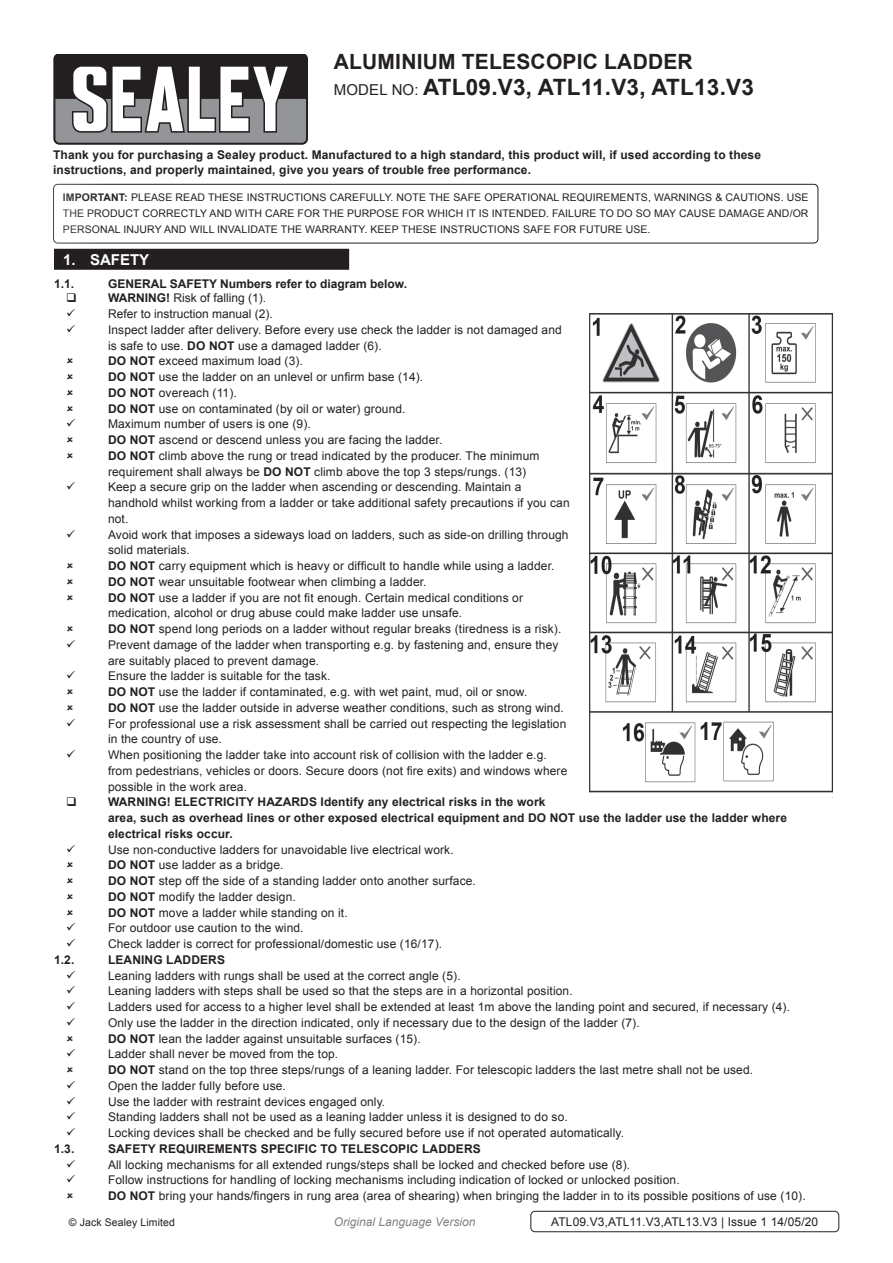
<style>
.page{position:relative;width:893px;height:1263px;background:#fff}
.page>*{position:absolute;margin:0;border:0;box-sizing:border-box;transform-origin:0 0}
.Instructions_Model_N{font:700 22.5px "Arial";letter-spacing:.01em;color:#231f20}
.Product_Description{font:700 21px "Arial";letter-spacing:.01em;color:#231f20}
.t1{font:700 15px "Arial";color:#fff}
.Body__Footer{font:12px/15.8px "Arial";letter-spacing:.01em;color:#231f20}
.Body{font:700 12px/15.8px "Arial";letter-spacing:.01em;color:#231f20}
.Body-2{font:12px "Arial";letter-spacing:.01em;color:#231f20}
.t2{font:italic 12px "Arial";color:#808285}
.Body__Justified__7pt{font:10.5px/15.8px "Arial";letter-spacing:.01em;color:#231f20;text-align:justify}
.s1{font-weight:400;font-size:15px}
.s2{font-weight:700}
</style>
<div class="page">
<svg style="left:53px;top:54px;width:255px;height:90px"></svg>
<div style="left:53px;top:184px;width:765px;height:59px;border:1px solid #231f20;border-radius:4px"></div>
<div style="left:530px;top:1211px;width:309px;height:21px;border:1px solid #231f20;border-radius:4px"></div>
<img style="left:589px;top:313px;width:244px;height:485px">
<div style="left:54px;top:249px;width:295px;height:21px;background:#231f20"></div>
<p class="Product_Description" style="left:334px;top:48px;width:360px">ALUMINIUM TELESCOPIC LADDER</p>
<p class="Instructions_Model_N" style="left:334px;top:72px;width:422px"><span class="s1">MODEL NO:</span> ATL09.V3, ATL11.V3, ATL13.V3</p>
<p class="Body" style="left:53px;top:147px;width:709px">Thank you for purchasing a Sealey product. Manufactured to a high standard, this product will, if used according to these instructions, and properly maintained, give you years of trouble free performance.</p>
<p class="Body__Justified__7pt" style="left:63px;top:190px;width:747px"><span class="s2">IMPORTANT:</span> PLEASE READ THESE INSTRUCTIONS CAREFULLY. NOTE THE SAFE OPERATIONAL REQUIREMENTS, WARNINGS &amp; CAUTIONS. USE THE PRODUCT CORRECTLY AND WITH CARE FOR THE PURPOSE FOR WHICH IT IS INTENDED. FAILURE TO DO SO MAY CAUSE DAMAGE AND/OR PERSONAL INJURY AND WILL INVALIDATE THE WARRANTY. KEEP THESE INSTRUCTIONS SAFE FOR FUTURE USE.</p>
<p class="t1" style="left:63px;top:249px;width:88px">1. SAFETY</p>
<p class="Body" style="left:54px;top:276px;width:22px">1.1.</p>
<p class="Body" style="left:108px;top:276px;width:301px">GENERAL SAFETY Numbers refer to diagram below.</p>
<p class="Body__Footer" style="left:108px;top:290px;width:160px"><span class="s2">WARNING!</span> Risk of falling (1).</p>
<p class="Body__Footer" style="left:108px;top:306px;width:166px">Refer to instruction manual (2).</p>
<p class="Body__Footer" style="left:108px;top:322px;width:455px">Inspect ladder after delivery. Before every use check the ladder is not damaged and</p>
<p class="Body-2" style="left:108px;top:337px;width:275px">is safe to use. <span class="s2">DO NOT</span> use a damaged ladder (6).</p>
<p class="Body__Footer" style="left:108px;top:353px;width:196px"><span class="s2">DO NOT</span> exceed maximum load (3).</p>
<p class="Body__Footer" style="left:108px;top:369px;width:317px"><span class="s2">DO NOT</span> use the ladder on an unlevel or unfirm base (14).</p>
<p class="Body__Footer" style="left:108px;top:385px;width:130px"><span class="s2">DO NOT</span> overeach (11).</p>
<p class="Body__Footer" style="left:108px;top:401px;width:299px"><span class="s2">DO NOT</span> use on contaminated (by oil or water) ground.</p>
<p class="Body__Footer" style="left:108px;top:416px;width:204px">Maximum number of users is one (9).</p>
<p class="Body__Footer" style="left:108px;top:432px;width:336px"><span class="s2">DO NOT</span> ascend or descend unless you are facing the ladder.</p>
<p class="Body__Footer" style="left:108px;top:448px;width:433px"><span class="s2">DO NOT</span> climb above the rung or tread indicated by the producer. The minimum requirement shall always be <span class="s2">DO NOT</span> climb above the top 3 steps/rungs. (13)</p>
<p class="Body__Footer" style="left:108px;top:479px;width:463px">Keep a secure grip on the ladder when ascending or descending. Maintain a handhold whilst working from a ladder or take additional safety precautions if you can not.</p>
<p class="Body__Footer" style="left:108px;top:527px;width:462px">Avoid work that imposes a sideways load on ladders, such as side-on drilling through solid materials.</p>
<p class="Body__Footer" style="left:108px;top:558px;width:448px"><span class="s2">DO NOT</span> carry equipment which is heavy or difficult to handle while using a ladder.</p>
<p class="Body__Footer" style="left:108px;top:574px;width:320px"><span class="s2">DO NOT</span> wear unsuitable footwear when climbing a ladder.</p>
<p class="Body__Footer" style="left:108px;top:590px;width:417px"><span class="s2">DO NOT</span> use a ladder if you are not fit enough. Certain medical conditions or medication, alcohol or drug abuse could make ladder use unsafe.</p>
<p class="Body__Footer" style="left:108px;top:621px;width:455px"><span class="s2">DO NOT</span> spend long periods on a ladder without regular breaks (tiredness is a risk).</p>
<p class="Body__Footer" style="left:108px;top:637px;width:452px">Prevent damage of the ladder when transporting e.g. by fastening and, ensure they are suitably placed to prevent damage.</p>
<p class="Body__Footer" style="left:108px;top:668px;width:224px">Ensure the ladder is suitable for the task.</p>
<p class="Body__Footer" style="left:108px;top:684px;width:421px"><span class="s2">DO NOT</span> use the ladder if contaminated, e.g. with wet paint, mud, oil or snow.</p>
<p class="Body__Footer" style="left:108px;top:700px;width:457px"><span class="s2">DO NOT</span> use the ladder outside in adverse weather conditions, such as strong wind.</p>
<p class="Body__Footer" style="left:108px;top:716px;width:460px">For professional use a risk assessment shall be carried out respecting the legislation in the country of use.</p>
<p class="Body__Footer" style="left:108px;top:747px;width:461px">When positioning the ladder take into account risk of collision with the ladder e.g. from pedestrians, vehicles or doors. Secure doors (not fire exits) and windows where possible in the work area.</p>
<p class="Body" style="left:108px;top:795px;width:680px">WARNING! ELECTRICITY HAZARDS Identify any electrical risks in the work<br>area, such as overhead lines or other exposed electrical equipment and DO NOT use the ladder use the ladder where electrical risks occur.</p>
<p class="Body__Footer" style="left:108px;top:842px;width:347px">Use non-conductive ladders for unavoidable live electrical work.</p>
<p class="Body__Footer" style="left:108px;top:857px;width:177px"><span class="s2">DO NOT</span> use ladder as a bridge.</p>
<p class="Body__Footer" style="left:108px;top:873px;width:369px"><span class="s2">DO NOT</span> step off the side of a standing ladder onto another surface.</p>
<p class="Body__Footer" style="left:108px;top:889px;width:189px"><span class="s2">DO NOT</span> modify the ladder design.</p>
<p class="Body__Footer" style="left:108px;top:905px;width:241px"><span class="s2">DO NOT</span> move a ladder while standing on it.</p>
<p class="Body__Footer" style="left:108px;top:920px;width:197px">For outdoor use caution to the wind.</p>
<p class="Body__Footer" style="left:108px;top:936px;width:336px">Check ladder is correct for professional/domestic use (16/17).</p>
<p class="Body" style="left:54px;top:952px;width:22px">1.2.</p>
<p class="Body" style="left:108px;top:952px;width:119px">LEANING LADDERS</p>
<p class="Body__Footer" style="left:108px;top:968px;width:354px">Leaning ladders with rungs shall be used at the correct angle (5).</p>
<p class="Body__Footer" style="left:108px;top:983px;width:466px">Leaning ladders with steps shall be used so that the steps are in a horizontal position.</p>
<p class="Body__Footer" style="left:108px;top:999px;width:684px">Ladders used for access to a higher level shall be extended at least 1m above the landing point and secured, if necessary (4).</p>
<p class="Body__Footer" style="left:108px;top:1015px;width:533px">Only use the ladder in the direction indicated, only if necessary due to the design of the ladder (7).</p>
<p class="Body__Footer" style="left:108px;top:1031px;width:314px"><span class="s2">DO NOT</span> lean the ladder against unsuitable surfaces (15).</p>
<p class="Body__Footer" style="left:108px;top:1046px;width:232px">Ladder shall never be moved from the top.</p>
<p class="Body__Footer" style="left:108px;top:1062px;width:647px"><span class="s2">DO NOT</span> stand on the top three steps/rungs of a leaning ladder. For telescopic ladders the last metre shall not be used.</p>
<p class="Body__Footer" style="left:108px;top:1078px;width:179px">Open the ladder fully before use.</p>
<p class="Body__Footer" style="left:108px;top:1094px;width:279px">Use the ladder with restraint devices engaged only.</p>
<p class="Body__Footer" style="left:108px;top:1109px;width:461px">Standing ladders shall not be used as a leaning ladder unless it is designed to do so.</p>
<p class="Body__Footer" style="left:108px;top:1125px;width:517px">Locking devices shall be checked and be fully secured before use if not operated automatically.</p>
<p class="Body" style="left:54px;top:1141px;width:22px">1.3.</p>
<p class="Body" style="left:108px;top:1141px;width:374px">SAFETY REQUIREMENTS SPECIFIC TO TELESCOPIC LADDERS</p>
<p class="Body__Footer" style="left:108px;top:1157px;width:524px">All locking mechanisms for all extended rungs/steps shall be locked and checked before use (8).</p>
<p class="Body__Footer" style="left:108px;top:1172px;width:573px">Follow instructions for handling of locking mechanisms including indication of locked or unlocked position.</p>
<p class="Body__Footer" style="left:108px;top:1188px;width:699px"><span class="s2">DO NOT</span> bring your hands/fingers in rung area (area of shearing) when bringing the ladder in to its possible positions of use (10).</p>
<p class="Body__Justified__7pt" style="left:69px;top:1214px;width:108px">© Jack Sealey Limited</p>
<p class="t2" style="left:334px;top:1214px;width:143px">Original Language Version</p>
<p class="Body__Footer" style="left:551px;top:1214px;width:269px">ATL09.V3,ATL11.V3,ATL13.V3 | Issue 1 14/05/20</p>
</div>
